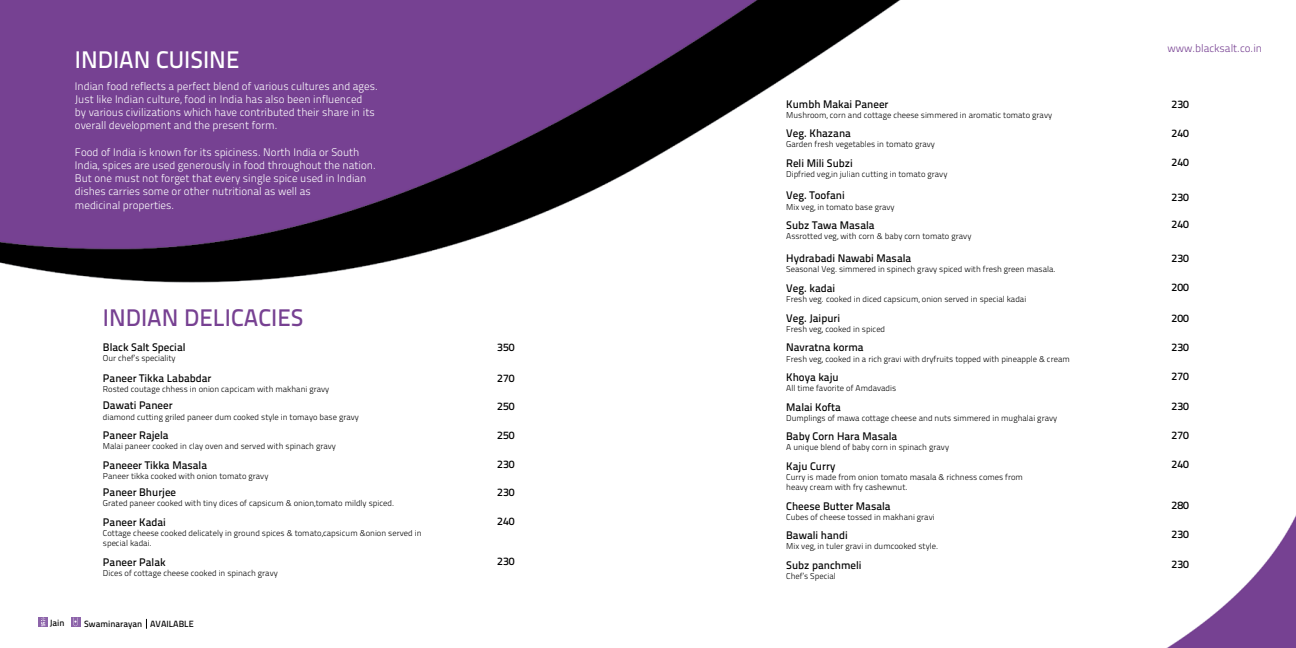
<style>
.page{position:relative;width:1296px;height:648px;background:#fff}
.page>*{position:absolute;margin:0;border:0;box-sizing:border-box;transform-origin:0 0}
.t1{font:24px "Titillium Text 14 L 600 wt";color:#774192}
.t2{font:24px "Titillium Text 14 L 600 wt";color:#fff}
.t3{font:11px/13.2px "Titillium Text 14 L 250 wt";color:#fff}
.t4{font:11px "Titillium Text 14 L 600 wt";color:#000}
.t5{font:11px "Titillium Text 14 L 250 wt";color:#774192}
.t6{font:9px "Titillium Text 14 L 600 wt";color:#000}
.t7{font:8.5px/10.2px "Titillium Text 14 L 250 wt";color:#000}
</style>
<div class="page">
<img style="left:0;top:0;width:1296px;height:648px">
<div style="left:38px;top:617px;width:10px;height:10px;background:#8d64aa"></div>
<svg style="left:41px;top:617px;width:4px;height:9px"></svg>
<div style="left:71px;top:617px;width:9px;height:10px;background:#8d64aa"></div>
<svg style="left:73px;top:618px;width:5px;height:8px"></svg>
<h1 class="t2" style="left:75px;top:45px;width:51px">Indian</h1>
<h1 class="t2" style="left:156px;top:45px;width:40px">Cuisine</h1>
<p class="t3" style="left:75px;top:79px;width:305px">Indian food reflects a perfect blend of various cultures and ages.<br>Just like Indian culture, food in India has also been influenced<br>by various civilizations which have contributed their share in its overall development and the present form.</p>
<p class="t3" style="left:75px;top:145px;width:303px">Food of India is known for its spiciness. North India or South India, spices are used generously in food throughout the nation.<br>But one must not forget that every single spice used in Indian dishes carries some or other nutritional as well as<br>medicinal properties.</p>
<h1 class="t1" style="left:103px;top:304px;width:51px">Indian</h1>
<h1 class="t1" style="left:184px;top:304px;width:13px">Delicacies</h1>
<p class="t4" style="left:103px;top:341px;width:84px">Black Salt Special</p>
<p class="t7" style="left:103px;top:353px;width:74px">Our chef’s speciality</p>
<p class="t4" style="left:103px;top:371px;width:110px">Paneer Tikka Lababdar</p>
<p class="t7" style="left:103px;top:384px;width:228px">Rosted coutage chhess in onion capcicam with makhani gravy</p>
<p class="t4" style="left:103px;top:399px;width:71px">Dawati Paneer</p>
<p class="t7" style="left:103px;top:412px;width:258px">diamond cutting griled paneer dum cooked style in tomayo base gravy</p>
<p class="t4" style="left:103px;top:428px;width:67px">Paneer Rajela</p>
<p class="t7" style="left:103px;top:441px;width:235px">Malai paneer cooked in clay oven and served with spinach gravy</p>
<p class="t4" style="left:103px;top:458px;width:106px">Paneeer Tikka Masala</p>
<p class="t7" style="left:103px;top:471px;width:167px">Paneer tikka cooked with onion tomato gravy</p>
<p class="t4" style="left:103px;top:486px;width:75px">Paneer Bhurjee</p>
<p class="t7" style="left:103px;top:498px;width:293px">Grated paneer cooked with tiny dices of capsicum &amp; onion,tomato mildly spiced.</p>
<p class="t4" style="left:103px;top:515px;width:65px">Paneer Kadai</p>
<p class="t7" style="left:103px;top:528px;width:320px">Cottage cheese cooked delicately in ground spices &amp; tomato,capsicum &amp;onion served in special kadai.</p>
<p class="t4" style="left:103px;top:555px;width:64px">Paneer Palak</p>
<p class="t7" style="left:103px;top:568px;width:176px">Dices of cottage cheese cooked in spinach gravy</p>
<p class="t6" style="left:50px;top:618px;width:16px">Jain</p>
<p class="t6" style="left:84px;top:618px;width:72px">Swaminarayan available</p>
<p class="t4" style="left:497px;top:341px;width:19px">350</p>
<p class="t4" style="left:497px;top:372px;width:19px">270</p>
<p class="t4" style="left:497px;top:399px;width:19px">250</p>
<p class="t4" style="left:497px;top:428px;width:19px">250</p>
<p class="t4" style="left:497px;top:457px;width:19px">230</p>
<p class="t4" style="left:497px;top:486px;width:19px">230</p>
<p class="t4" style="left:497px;top:515px;width:19px">240</p>
<p class="t4" style="left:497px;top:554px;width:19px">230</p>
<p class="t4" style="left:786px;top:97px;width:104px">Kumbh Makai Paneer</p>
<p class="t7" style="left:786px;top:110px;width:267px">Mushroom, corn and cottage cheese simmered in aromatic tomato gravy</p>
<p class="t4" style="left:786px;top:127px;width:66px">Veg. Khazana</p>
<p class="t7" style="left:786px;top:139px;width:150px">Garden fresh vegetables in tomato gravy</p>
<p class="t4" style="left:786px;top:156px;width:68px">Reli Mili Subzi</p>
<p class="t7" style="left:786px;top:169px;width:163px">Dipfried veg,in julian cutting in tomato gravy</p>
<p class="t4" style="left:786px;top:189px;width:60px">Veg. Toofani</p>
<p class="t7" style="left:786px;top:202px;width:110px">Mix veg, in tomato base gravy</p>
<p class="t4" style="left:786px;top:218px;width:90px">Subz Tawa Masala</p>
<p class="t7" style="left:786px;top:231px;width:187px">Assrotted veg, with corn &amp; baby corn tomato gravy</p>
<p class="t4" style="left:786px;top:251px;width:127px">Hydrabadi Nawabi Masala</p>
<p class="t7" style="left:786px;top:264px;width:271px">Seasonal Veg. simmered in spinech gravy spiced with fresh green masala.</p>
<p class="t4" style="left:786px;top:282px;width:51px">Veg. kadai</p>
<p class="t7" style="left:786px;top:294px;width:242px">Fresh veg. cooked in diced capsicum, onion served in special kadai</p>
<p class="t4" style="left:786px;top:311px;width:55px">Veg. Jaipuri</p>
<p class="t7" style="left:786px;top:324px;width:101px">Fresh veg, cooked in spiced</p>
<p class="t4" style="left:786px;top:341px;width:79px">Navratna korma</p>
<p class="t7" style="left:786px;top:353px;width:285px">Fresh veg, cooked in a rich gravi with dryfruits topped with pineapple &amp; cream</p>
<p class="t4" style="left:786px;top:370px;width:54px">Khoya kaju</p>
<p class="t7" style="left:786px;top:383px;width:112px">All time favorite of Amdavadis</p>
<p class="t4" style="left:786px;top:400px;width:56px">Malai Kofta</p>
<p class="t7" style="left:786px;top:413px;width:273px">Dumplings of mawa cottage cheese and nuts simmered in mughalai gravy</p>
<p class="t4" style="left:786px;top:430px;width:113px">Baby Corn Hara Masala</p>
<p class="t7" style="left:786px;top:442px;width:164px">A unique blend of baby corn in spinach gravy</p>
<p class="t4" style="left:786px;top:459px;width:51px">Kaju Curry</p>
<p class="t7" style="left:786px;top:472px;width:238px">Curry is made from onion tomato masala &amp; richness comes from heavy cream with fry cashewnut.</p>
<p class="t4" style="left:786px;top:499px;width:106px">Cheese Butter Masala</p>
<p class="t7" style="left:786px;top:512px;width:150px">Cubes of cheese tossed in makhani gravi</p>
<p class="t4" style="left:786px;top:529px;width:63px">Bawali handi</p>
<p class="t7" style="left:786px;top:541px;width:154px">Mix veg, in tuler gravi in dumcooked style.</p>
<p class="t4" style="left:786px;top:558px;width:77px">Subz panchmeli</p>
<p class="t7" style="left:786px;top:571px;width:51px">Chef’s Special</p>
<p class="t5" style="left:1167px;top:42px;width:96px">www.blacksalt.co.in</p>
<p class="t4" style="left:1172px;top:97px;width:19px">230</p>
<p class="t4" style="left:1172px;top:126px;width:19px">240</p>
<p class="t4" style="left:1172px;top:155px;width:19px">240</p>
<p class="t4" style="left:1172px;top:191px;width:19px">230</p>
<p class="t4" style="left:1172px;top:218px;width:19px">240</p>
<p class="t4" style="left:1172px;top:251px;width:19px">230</p>
<p class="t4" style="left:1172px;top:280px;width:19px">200</p>
<p class="t4" style="left:1172px;top:311px;width:19px">200</p>
<p class="t4" style="left:1172px;top:341px;width:19px">230</p>
<p class="t4" style="left:1172px;top:370px;width:19px">270</p>
<p class="t4" style="left:1172px;top:399px;width:19px">230</p>
<p class="t4" style="left:1172px;top:428px;width:19px">270</p>
<p class="t4" style="left:1172px;top:458px;width:19px">240</p>
<p class="t4" style="left:1172px;top:499px;width:19px">280</p>
<p class="t4" style="left:1172px;top:528px;width:19px">230</p>
<p class="t4" style="left:1172px;top:557px;width:19px">230</p>
</div>
